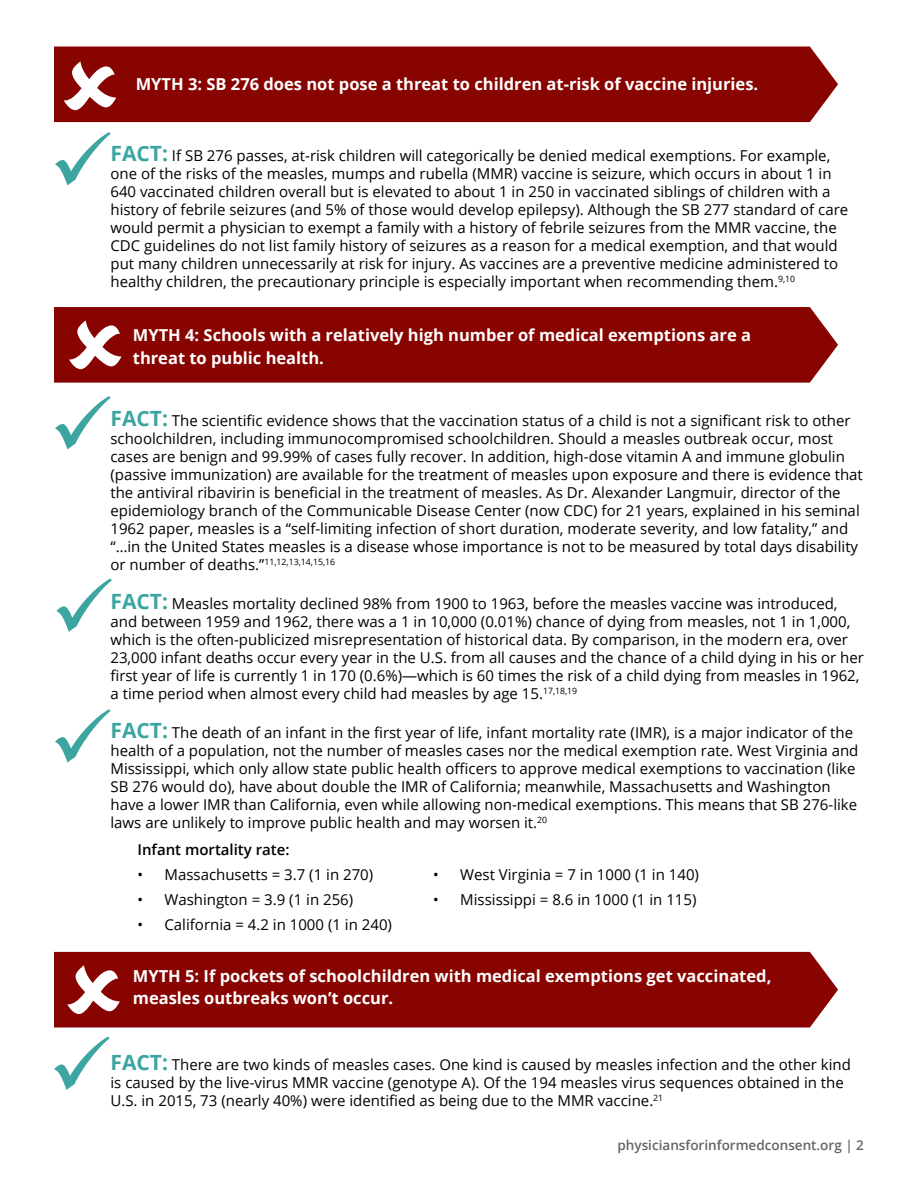
<style>
.page{position:relative;width:918px;height:1188px;background:#fff}
.page>*{position:absolute;margin:0;border:0;box-sizing:border-box;transform-origin:0 0}
.t1{font:700 16.5px/22.5px "Open Sans";color:#fff}
.t2{font:15px/18px "Open Sans";color:#000}
.t3{font:600 15px "Open Sans";color:#000}
.t4{font:600 13.5px "Open Sans";color:#636466}
.s1{font-weight:700;font-size:21px;color:#3ca5a1}
</style>
<div class="page">
<div style="left:54px;top:46px;width:784px;height:76px;background:#880400"></div>
<svg style="left:64px;top:61px;width:52px;height:49px"></svg>
<div style="left:54px;top:307px;width:784px;height:76px;background:#880400"></div>
<svg style="left:69px;top:320px;width:53px;height:49px"></svg>
<div style="left:54px;top:952px;width:784px;height:76px;background:#880400"></div>
<svg style="left:67px;top:965px;width:53px;height:49px"></svg>
<svg style="left:55px;top:132px;width:55px;height:54px"></svg>
<svg style="left:55px;top:396px;width:55px;height:54px"></svg>
<svg style="left:56px;top:578px;width:56px;height:54px"></svg>
<svg style="left:55px;top:709px;width:55px;height:54px"></svg>
<svg style="left:54px;top:1037px;width:56px;height:53px"></svg>
<p class="t1" style="left:136px;top:72px;width:624px">MYTH 3: SB 276 does not pose a threat to children at-risk of vaccine injuries.</p>
<p class="t2" style="left:110px;top:146px;width:739px"><span class="s1">FACT:</span> If SB 276 passes, at-risk children will categorically be denied medical exemptions. For example, one of the risks of the measles, mumps and rubella (MMR) vaccine is seizure, which occurs in about 1 in 640 vaccinated children overall but is elevated to about 1 in 250 in vaccinated siblings of children with a history of febrile seizures (and 5% of those would develop epilepsy). Although the SB 277 standard of care would permit a physician to exempt a family with a history of febrile seizures from the MMR vaccine, the CDC guidelines do not list family history of seizures as a reason for a medical exemption, and that would put many children unnecessarily at risk for injury. As vaccines are a preventive medicine administered to healthy children, the precautionary principle is especially important when recommending them.<sup>9,10</sup></p>
<p class="t1" style="left:133px;top:324px;width:620px">MYTH 4: Schools with a relatively high number of medical exemptions are a threat to public health.</p>
<p class="t2" style="left:110px;top:411px;width:754px"><span class="s1">FACT:</span> The scientific evidence shows that the vaccination status of a child is not a significant risk to other schoolchildren, including immunocompromised schoolchildren. Should a measles outbreak occur, most cases are benign and 99.99% of cases fully recover. In addition, high-dose vitamin A and immune globulin (passive immunization) are available for the treatment of measles upon exposure and there is evidence that the antiviral ribavirin is beneficial in the treatment of measles. As Dr. Alexander Langmuir, director of the epidemiology branch of the Communicable Disease Center (now CDC) for 21 years, explained in his seminal 1962 paper, measles is a “self-limiting infection of short duration, moderate severity, and low fatality,” and “…in the United States measles is a disease whose importance is not to be measured by total days disability or number of deaths.”<sup>11,12,13,14,15,16</sup></p>
<p class="t2" style="left:110px;top:594px;width:755px"><span class="s1">FACT:</span> Measles mortality declined 98% from 1900 to 1963, before the measles vaccine was introduced, and between 1959 and 1962, there was a 1 in 10,000 (0.01%) chance of dying from measles, not 1 in 1,000, which is the often-publicized misrepresentation of historical data. By comparison, in the modern era, over 23,000 infant deaths occur every year in the U.S. from all causes and the chance of a child dying in his or her first year of life is currently 1 in 170 (0.6%)—which is 60 times the risk of a child dying from measles in 1962, a time period when almost every child had measles by age 15.<sup>17,18,19</sup></p>
<p class="t2" style="left:110px;top:723px;width:750px"><span class="s1">FACT:</span> The death of an infant in the first year of life, infant mortality rate (IMR), is a major indicator of the health of a population, not the number of measles cases nor the medical exemption rate. West Virginia and Mississippi, which only allow state public health officers to approve medical exemptions to vaccination (like SB 276 would do), have about double the IMR of California; meanwhile, Massachusetts and Washington have a lower IMR than California, even while allowing non-medical exemptions. This means that SB 276-like laws are unlikely to improve public health and may worsen it.<sup>20</sup></p>
<p class="t3" style="left:137px;top:840px;width:154px">Infant mortality rate:</p>
<p class="t2" style="left:137px;top:865px;width:237px">• Massachusetts = 3.7 (1 in 270)</p>
<p class="t2" style="left:137px;top:890px;width:217px">• Washington = 3.9 (1 in 256)</p>
<p class="t2" style="left:137px;top:915px;width:256px">• California = 4.2 in 1000 (1 in 240)</p>
<p class="t2" style="left:433px;top:865px;width:267px">• West Virginia = 7 in 1000 (1 in 140)</p>
<p class="t2" style="left:433px;top:890px;width:265px">• Mississippi = 8.6 in 1000 (1 in 115)</p>
<p class="t1" style="left:133px;top:964px;width:640px">MYTH 5: If pockets of schoolchildren with medical exemptions get vaccinated, measles outbreaks won’t occur.</p>
<p class="t2" style="left:110px;top:1056px;width:742px"><span class="s1">FACT:</span> There are two kinds of measles cases. One kind is caused by measles infection and the other kind is caused by the live-virus MMR vaccine (genotype A). Of the 194 measles virus sequences obtained in the<br>U.S. in 2015, 73 (nearly 40%) were identified as being due to the MMR vaccine.<sup>21</sup></p>
<p class="t4" style="left:617px;top:1136px;width:248px">physiciansforinformedconsent.org | 2</p>
</div>
